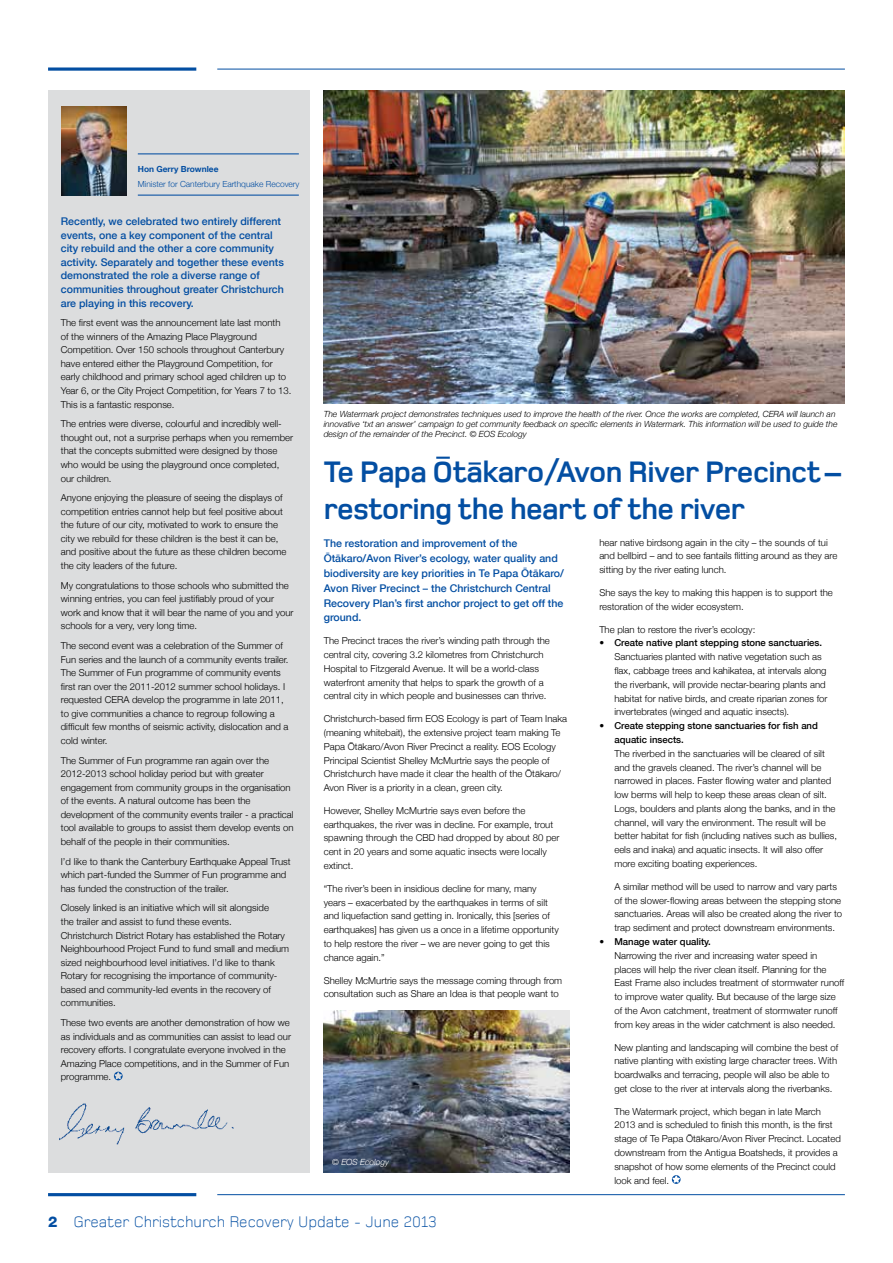
<style>
.page{position:relative;width:893px;height:1263px;background:#fff}
.page>*{position:absolute;margin:0;border:0;box-sizing:border-box;transform-origin:0 0}
.t1{font:700 30.45px/36.6px "Foundry Monoline";letter-spacing:-.02em;color:#034ea2}
.t2{font:300 15.9px "Foundry Monoline";color:#034ea2}
.t3{font:500 10.65px/13.6px "Helvetica Neue";color:#034ea2}
.t4{font:300 9.6px/13.8px "Helvetica Neue";color:#000}
.t5{font:500 9.6px/13.8px "Helvetica Neue";color:#000}
.t6{font:italic 300 8.55px/10.2px "Helvetica Neue";color:#000}
.t7{font:italic 300 8.55px "Helvetica Neue";color:#fff}
.t8{font:300 8.4px "Helvetica Neue";color:#034ea2}
.t9{font:700 8.4px "Helvetica Neue";color:#034ea2}
.s1{font-family:"Helvetica Neue LT Std";font-weight:800;font-size:14.85px}
</style>
<div class="page">
<hr style="left:48px;top:1193px;width:148px;height:3px;background:#034ea2">
<hr style="left:217px;top:1194px;width:628px;height:1px;background:#034ea2">
<svg style="left:48px;top:67px;width:148px;height:4px"></svg>
<hr style="left:217px;top:69px;width:628px;height:1px;background:#034ea2">
<div style="left:48px;top:90px;width:261px;height:1083px;background:#dcddde"></div>
<img style="left:61px;top:106px;width:65px;height:89px">
<hr style="left:138px;top:195px;width:161px;height:1px;background:#034ea2">
<hr style="left:138px;top:153px;width:161px;height:1px;background:#034ea2">
<img style="left:59px;top:1103px;width:175px;height:42px">
<svg style="left:114px;top:1072px;width:9px;height:8px"></svg>
<svg style="left:672px;top:1175px;width:9px;height:9px"></svg>
<img style="left:324px;top:90px;width:521px;height:313px">
<img style="left:324px;top:1010px;width:245px;height:163px">
<svg style="left:436px;top:457px;width:14px;height:2px"></svg>
<svg style="left:469px;top:462px;width:12px;height:3px"></svg>
<p class="t9" style="left:138px;top:162px;width:82px">Hon Gerry Brownlee</p>
<p class="t8" style="left:138px;top:177px;width:163px">Minister for Canterbury Earthquake Recovery</p>
<p class="t3" style="left:61px;top:214px;width:225px">Recently, we celebrated two entirely different events, one a key component of the central city rebuild and the other a core community activity. Separately and together these events demonstrated the role a diverse range of communities throughout greater Christchurch are playing in this recovery.</p>
<p class="t4" style="left:61px;top:315px;width:232px">The first event was the announcement late last month<br>of the winners of the Amazing Place Playground Competition. Over 150 schools throughout Canterbury have entered either the Playground Competition, for early childhood and primary school aged children up to Year 6, or the City Project Competition, for Years 7 to 13.<br>This is a fantastic response.</p>
<p class="t4" style="left:61px;top:416px;width:234px">The entries were diverse, colourful and incredibly well&shy;thought out, not a surprise perhaps when you remember that the concepts submitted were designed by those who would be using the playground once completed, our children.</p>
<p class="t4" style="left:61px;top:490px;width:227px">Anyone enjoying the pleasure of seeing the displays of competition entries cannot help but feel positive about the future of our city, motivated to work to ensure the city we rebuild for these children is the best it can be, and positive about the future as these children become the city leaders of the future.</p>
<p class="t4" style="left:61px;top:578px;width:234px">My congratulations to those schools who submitted the winning entries, you can feel justifiably proud of your work and know that it will bear the name of you and your schools for a very, very long time.</p>
<p class="t4" style="left:61px;top:638px;width:229px">The second event was a celebration of the Summer of Fun series and the launch of a community events trailer.<br>The Summer of Fun programme of community events first ran over the 2011-2012 summer school holidays. I requested CERA develop the programme in late 2011, to give communities a chance to regroup following a difficult few months of seismic activity, dislocation and a cold winter.</p>
<p class="t4" style="left:61px;top:753px;width:234px">The Summer of Fun programme ran again over the 2012-2013 school holiday period but with greater engagement from community groups in the organisation of the events. A natural outcome has been the development of the community events trailer - a practical tool available to groups to assist them develop events on behalf of the people in their communities.</p>
<p class="t4" style="left:61px;top:854px;width:231px">I’d like to thank the Canterbury Earthquake Appeal Trust which part-funded the Summer of Fun programme and has funded the construction of the trailer.</p>
<p class="t4" style="left:61px;top:900px;width:230px">Closely linked is an initiative which will sit alongside<br>the trailer and assist to fund these events.<br>Christchurch District Rotary has established the Rotary Neighbourhood Project Fund to fund small and medium sized neighbourhood level initiatives. I’d like to thank Rotary for recognising the importance of community&shy;based and community-led events in the recovery of communities.</p>
<p class="t4" style="left:61px;top:1015px;width:232px">These two events are another demonstration of how we as individuals and as communities can assist to lead our recovery efforts. I congratulate everyone involved in the Amazing Place competitions, and in the Summer of Fun programme.</p>
<p class="t6" style="left:324px;top:408px;width:515px">The Watermark project demonstrates techniques used to improve the health of the river. Once the works are completed, CERA will launch an innovative ‘txt an answer’ campaign to get community feedback on specific elements in Watermark. This information will be used to guide the design of the remainder of the Precinct. © EOS Ecology</p>
<h1 class="t1" style="left:324px;top:454px;width:520px">Te Papa Otakaro/Avon River Precinct – restoring the heart of the river</h1>
<p class="t3" style="left:324px;top:535px;width:242px;line-height:14.9px">The restoration and improvement of the Ōtākaro/Avon River’s ecology, water quality and biodiversity are key priorities in Te Papa Ōtākaro/ Avon River Precinct – the Christchurch Central Recovery Plan’s first anchor project to get off the ground.</p>
<p class="t4" style="left:324px;top:633px;width:228px">The Precinct traces the river’s winding path through the central city, covering 3.2 kilometres from Christchurch Hospital to Fitzgerald Avenue. It will be a world-class waterfront amenity that helps to spark the growth of a central city in which people and businesses can thrive.</p>
<p class="t4" style="left:324px;top:711px;width:245px">Christchurch-based firm EOS Ecology is part of Team Inaka (meaning whitebait), the extensive project team making Te Papa Ōtākaro/Avon River Precinct a reality. EOS Ecology Principal Scientist Shelley McMurtrie says the people of Christchurch have made it clear the health of the Ōtākaro/ Avon River is a priority in a clean, green city.</p>
<p class="t4" style="left:324px;top:803px;width:237px">However, Shelley McMurtrie says even before the earthquakes, the river was in decline. For example, trout spawning through the CBD had dropped by about 80 per cent in 20 years and some aquatic insects were locally extinct.</p>
<p class="t4" style="left:324px;top:881px;width:237px">“The river’s been in insidious decline for many, many years – exacerbated by the earthquakes in terms of silt and liquefaction sand getting in. Ironically, this [series of earthquakes] has given us a once in a lifetime opportunity to help restore the river – we are never going to get this chance again.”</p>
<p class="t4" style="left:324px;top:973px;width:240px">Shelley McMurtrie says the message coming through from consultation such as Share an Idea is that people want to</p>
<p class="t4" style="left:599px;top:535px;width:240px">hear native birdsong again in the city – the sounds of tui and bellbird – and to see fantails flitting around as they are sitting by the river eating lunch.</p>
<p class="t4" style="left:599px;top:585px;width:235px">She says the key to making this happen is to support the restoration of the wider ecosystem.</p>
<p class="t4" style="left:599px;top:622px;width:157px">The plan to restore the river’s ecology:</p>
<p class="t5" style="left:599px;top:636px;width:224px">• Create native plant stepping stone sanctuaries.</p>
<p class="t4" style="left:614px;top:649px;width:215px">Sanctuaries planted with native vegetation such as flax, cabbage trees and kahikatea, at intervals along the riverbank, will provide nectar-bearing plants and habitat for native birds, and create riparian zones for invertebrates (winged and aquatic insects).</p>
<p class="t5" style="left:614px;top:718px;width:205px;text-indent:-15px">• Create stepping stone sanctuaries for fish and aquatic insects.</p>
<p class="t4" style="left:614px;top:746px;width:224px">The riverbed in the sanctuaries will be cleared of silt and the gravels cleaned. The river’s channel will be narrowed in places. Faster flowing water and planted low berms will help to keep these areas clean of silt.<br>Logs, boulders and plants along the banks, and in the channel, will vary the environment. The result will be better habitat for fish (including natives such as bullies, eels and inaka) and aquatic insects. It will also offer more exciting boating experiences.</p>
<p class="t4" style="left:614px;top:879px;width:229px">A similar method will be used to narrow and vary parts of the slower-flowing areas between the stepping stone sanctuaries. Areas will also be created along the river to trap sediment and protect downstream environments.</p>
<p class="t5" style="left:599px;top:934px;width:113px">• Manage water quality.</p>
<p class="t4" style="left:614px;top:948px;width:231px">Narrowing the river and increasing water speed in places will help the river clean itself. Planning for the East Frame also includes treatment of stormwater runoff to improve water quality. But because of the large size of the Avon catchment, treatment of stormwater runoff from key areas in the wider catchment is also needed.</p>
<p class="t4" style="left:614px;top:1040px;width:225px">New planting and landscaping will combine the best of native planting with existing large character trees. With boardwalks and terracing, people will also be able to get close to the river at intervals along the riverbanks.</p>
<p class="t4" style="left:614px;top:1104px;width:228px">The Watermark project, which began in late March 2013 and is scheduled to finish this month, is the first stage of Te Papa Ōtākaro/Avon River Precinct. Located downstream from the Antigua Boatsheds, it provides a snapshot of how some elements of the Precinct could look and feel.</p>
<p class="t7" style="left:332px;top:1155px;width:58px">© EOS Ecology</p>
<h2 class="t2" style="left:48px;top:1213px;width:390px"><span class="s1">2</span> Greater Christchurch Recovery Update - June 2013</h2>
</div>
